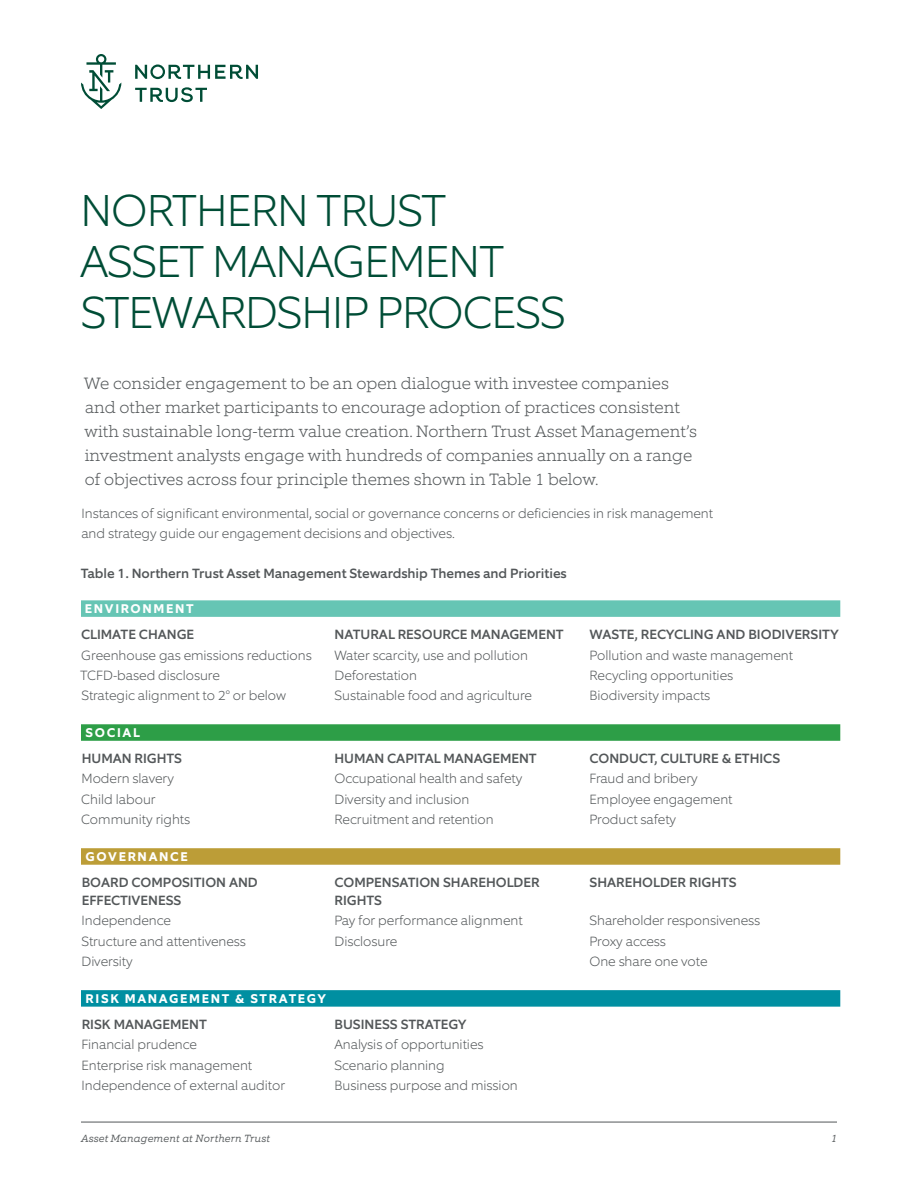
<style>
.page{position:relative;width:918px;height:1188px;background:#fff}
.page>*{position:absolute;margin:0;border:0;box-sizing:border-box;transform-origin:0 0}
.t1{font:200 45px/51px "Equip";letter-spacing:-.02em;color:#004d36}
.t2{font:200 16.5px/24px "Equip Slab";color:#535759}
.t3{font:200 13.5px/19.5px "Equip";color:#535759}
.t4{font:500 13.5px "Equip";color:#535759}
.t5{font:700 12.75px "Equip";letter-spacing:.13em;color:#fff}
.t6{font:italic 300 10.5px "Equip Slab";letter-spacing:.02em;color:#535759}
</style>
<div class="page">
<hr style="left:81px;top:1122px;width:756px;height:1px;background:#535759">
<div style="left:81px;top:600px;width:759px;height:17px;background:#66c5b4"></div>
<div style="left:81px;top:724px;width:759px;height:17px;background:#2d9e47"></div>
<div style="left:81px;top:848px;width:759px;height:17px;background:#bc9d37"></div>
<div style="left:81px;top:990px;width:759px;height:17px;background:#008fa1"></div>
<svg style="left:135px;top:64px;width:123px;height:38px"></svg>
<svg style="left:81px;top:54px;width:40px;height:55px"></svg>
<h1 class="t1" style="left:80px;top:185px;width:487px">NORTHERN TRUST<br>ASSET MANAGEMENT<br>STEWARDSHIP PROCESS</h1>
<p class="t2" style="left:84px;top:371px;width:615px">We consider engagement to be an open dialogue with investee companies and other market participants to encourage adoption of practices consistent with sustainable long-term value creation. Northern Trust Asset Management’s investment analysts engage with hundreds of companies annually on a range of objectives across four principle themes shown in Table 1 below.</p>
<p class="t3" style="left:81px;top:504px;width:633px">Instances of significant environmental, social or governance concerns or deficiencies in risk management and strategy guide our engagement decisions and objectives.</p>
<p class="t4" style="left:81px;top:565px;width:487px">Table 1. Northern Trust Asset Management Stewardship Themes and Priorities</p>
<p class="t5" style="left:85px;top:601px;width:110px">ENVIRONMENT</p>
<p class="t4" style="left:81px;top:626px;width:115px">CLIMATE CHANGE</p>
<p class="t4" style="left:334px;top:626px;width:231px">NATURAL RESOURCE MANAGEMENT</p>
<p class="t4" style="left:589px;top:626px;width:251px">WASTE, RECYCLING AND BIODIVERSITY</p>
<p class="t3" style="left:81px;top:645px;width:232px">Greenhouse gas emissions reductions</p>
<p class="t3" style="left:335px;top:645px;width:195px">Water scarcity, use and pollution</p>
<p class="t3" style="left:590px;top:645px;width:205px">Pollution and waste management</p>
<p class="t3" style="left:80px;top:665px;width:141px">TCFD-based disclosure</p>
<p class="t3" style="left:335px;top:665px;width:84px">Deforestation</p>
<p class="t3" style="left:590px;top:665px;width:145px">Recycling opportunities</p>
<p class="t3" style="left:81px;top:686px;width:206px">Strategic alignment to 2° or below</p>
<p class="t3" style="left:335px;top:686px;width:199px">Sustainable food and agriculture</p>
<p class="t3" style="left:590px;top:686px;width:122px">Biodiversity impacts</p>
<p class="t5" style="left:86px;top:725px;width:56px">SOCIAL</p>
<p class="t4" style="left:82px;top:750px;width:102px">HUMAN RIGHTS</p>
<p class="t4" style="left:335px;top:750px;width:204px">HUMAN CAPITAL MANAGEMENT</p>
<p class="t4" style="left:590px;top:750px;width:192px">CONDUCT, CULTURE &amp; ETHICS</p>
<p class="t3" style="left:82px;top:769px;width:94px">Modern slavery</p>
<p class="t3" style="left:335px;top:769px;width:189px">Occupational health and safety</p>
<p class="t3" style="left:590px;top:769px;width:110px">Fraud and bribery</p>
<p class="t3" style="left:81px;top:789px;width:76px">Child labour</p>
<p class="t3" style="left:335px;top:789px;width:136px">Diversity and inclusion</p>
<p class="t3" style="left:590px;top:789px;width:144px">Employee engagement</p>
<p class="t3" style="left:81px;top:809px;width:110px">Community rights</p>
<p class="t3" style="left:335px;top:809px;width:161px">Recruitment and retention</p>
<p class="t3" style="left:590px;top:809px;width:88px">Product safety</p>
<p class="t5" style="left:86px;top:849px;width:104px">GOVERNANCE</p>
<p class="t4" style="left:82px;top:874px;width:178px">BOARD COMPOSITION AND</p>
<p class="t4" style="left:335px;top:874px;width:207px">COMPENSATION SHAREHOLDER</p>
<p class="t4" style="left:590px;top:874px;width:149px">SHAREHOLDER RIGHTS</p>
<p class="t4" style="left:82px;top:892px;width:101px">EFFECTIVENESS</p>
<p class="t4" style="left:335px;top:892px;width:49px">RIGHTS</p>
<p class="t3" style="left:82px;top:911px;width:91px">Independence</p>
<p class="t3" style="left:335px;top:911px;width:190px">Pay for performance alignment</p>
<p class="t3" style="left:590px;top:911px;width:172px">Shareholder responsiveness</p>
<p class="t3" style="left:81px;top:931px;width:166px">Structure and attentiveness</p>
<p class="t3" style="left:335px;top:931px;width:64px">Disclosure</p>
<p class="t3" style="left:590px;top:931px;width:78px">Proxy access</p>
<p class="t3" style="left:82px;top:951px;width:53px">Diversity</p>
<p class="t3" style="left:590px;top:951px;width:120px">One share one vote</p>
<p class="t5" style="left:86px;top:991px;width:242px">RISK MANAGEMENT &amp; STRATEGY</p>
<p class="t4" style="left:82px;top:1016px;width:127px">RISK MANAGEMENT</p>
<p class="t4" style="left:335px;top:1016px;width:134px">BUSINESS STRATEGY</p>
<p class="t3" style="left:82px;top:1035px;width:117px">Financial prudence</p>
<p class="t3" style="left:335px;top:1035px;width:151px">Analysis of opportunities</p>
<p class="t3" style="left:82px;top:1055px;width:172px">Enterprise risk management</p>
<p class="t3" style="left:335px;top:1055px;width:112px">Scenario planning</p>
<p class="t3" style="left:82px;top:1075px;width:205px">Independence of external auditor</p>
<p class="t3" style="left:335px;top:1075px;width:185px">Business purpose and mission</p>
<p class="t6" style="left:81px;top:1132px;width:190px">Asset Management at Northern Trust</p>
<p class="t6" style="left:831px;top:1132px;width:7px">1</p>
</div>
